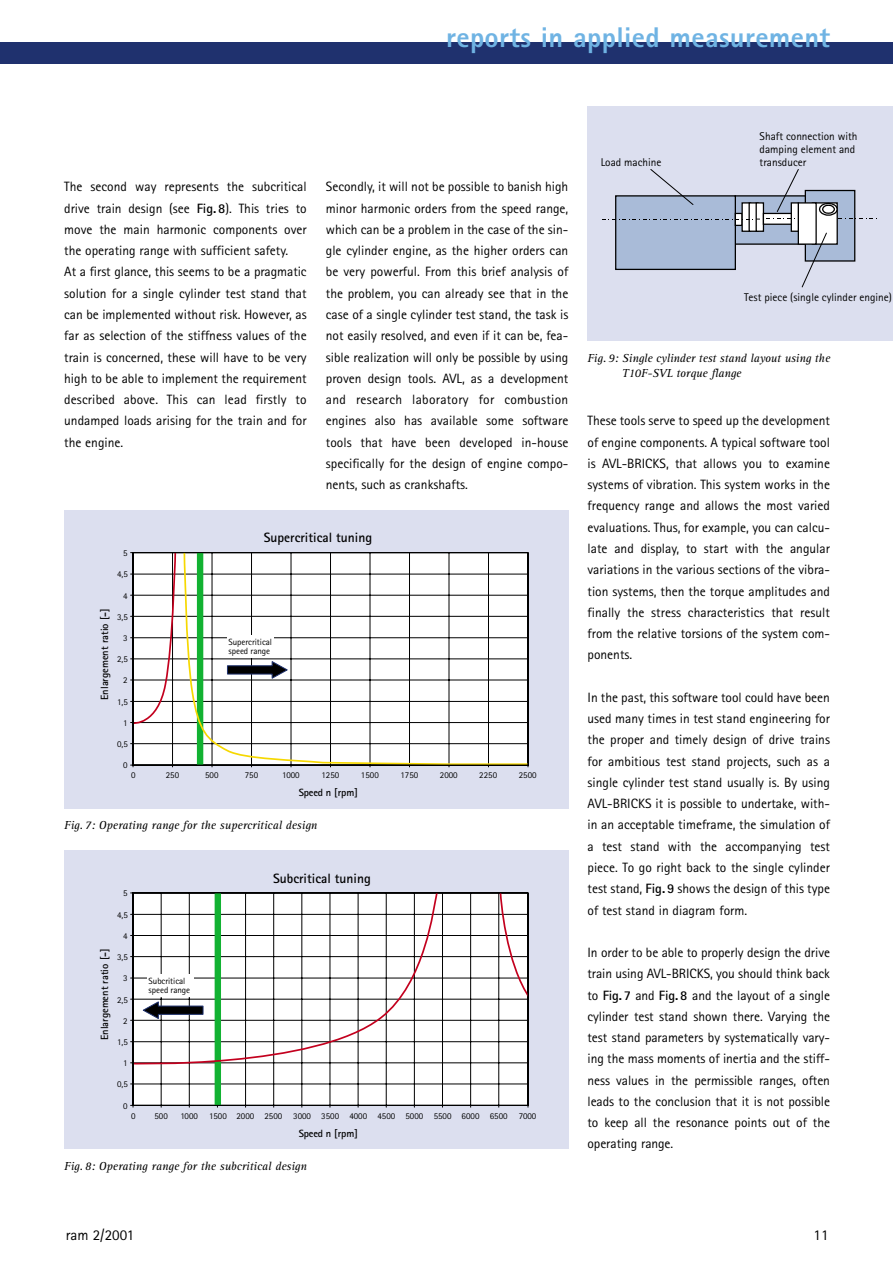
<style>
.page{position:relative;width:893px;height:1262px;background:#fff}
.page>*{position:absolute;margin:0;border:0;box-sizing:border-box;transform-origin:0 0}
.t1{font:800 28.5px "Rotis Sans Serif";letter-spacing:.01em;color:#6fb3e3}
.t2{font:15px "Rotis Sans Serif";color:#000}
.t3{font:13.5px/21.3px "Rotis Sans Serif";color:#000;text-align:justify}
.t4{font:700 13.5px "Rotis Sans Serif";color:#000}
.t5{font:italic 12px/15px "Rotis Serif";color:#000}
.t6{font:11.25px/12.8px "Rotis Sans Serif";color:#000}
.t7{font:700 10.5px "Rotis Sans Serif";color:#000}
.t8{font:9px/9px "Rotis Sans Serif";color:#000}
.s1{font-weight:700}
</style>
<div class="page">
<div style="left:0;top:43px;width:892px;height:21px;background:#1f316e"></div>
<div style="left:64px;top:510px;width:504px;height:298px;background:#dcdfef"></div>
<svg style="left:132px;top:552px;width:397px;height:214px"></svg>
<svg style="left:227px;top:661px;width:61px;height:17px"></svg>
<div style="left:227px;top:635px;width:47px;height:22px;background:#fff"></div>
<div style="left:587px;top:106px;width:305px;height:234px;background:#dcdfef"></div>
<svg style="left:602px;top:169px;width:275px;height:119px"></svg>
<div style="left:64px;top:850px;width:504px;height:298px;background:#dcdfef"></div>
<svg style="left:132px;top:892px;width:397px;height:214px"></svg>
<h1 class="t1" style="left:446px;top:27px;width:385px">reports in applied measurement</h1>
<p class="t3" style="left:64px;top:177px;width:244px;text-align:left">The second way represents the subcritical drive train design (see <span class="s1">Fig.8</span>). This tries to move the main harmonic components over the operating range with sufficient safety.<br>At a first glance, this seems to be a pragmatic solution for a single cylinder test stand that can be implemented without risk. However, as far as selection of the stiffness values of the train is concerned, these will have to be very high to be able to implement the requirement described above. This can lead firstly to undamped loads arising for the train and for the engine.</p>
<p class="t3" style="left:326px;top:177px;width:244px">Secondly, it will not be possible to banish high minor harmonic orders from the speed range, which can be a problem in the case of the sin&shy;gle cylinder engine, as the higher orders can be very powerful. From this brief analysis of the problem, you can already see that in the case of a single cylinder test stand, the task is not easily resolved, and even if it can be, fea&shy;sible realization will only be possible by using proven design tools. AVL, as a development and research laboratory for combustion engines also has available some software tools that have been developed in-house specifically for the design of engine compo&shy;nents, such as crankshafts.</p>
<p class="t8" style="left:123px;top:549px;width:6px">5</p>
<p class="t8" style="left:117px;top:571px;width:12px">4,5</p>
<p class="t8" style="left:123px;top:592px;width:6px">4</p>
<p class="t7" style="left:101px;top:700px;width:93px;rotate:-90deg">Enlargement ratio [-]</p>
<p class="t8" style="left:117px;top:613px;width:12px">3,5</p>
<p class="t8" style="left:123px;top:634px;width:6px">3</p>
<p class="t8" style="left:117px;top:655px;width:12px">2,5</p>
<p class="t8" style="left:123px;top:676px;width:6px">2</p>
<p class="t8" style="left:117px;top:698px;width:12px">1,5</p>
<p class="t8" style="left:123px;top:719px;width:6px">1</p>
<p class="t8" style="left:117px;top:740px;width:12px">0,5</p>
<p class="t8" style="left:123px;top:762px;width:6px">0</p>
<p class="t4" style="left:264px;top:533px;width:110px">Supercritical tuning</p>
<p class="t8" style="left:228px;top:638px;width:45px">Supercritical speed range</p>
<p class="t8" style="left:131px;top:772px;width:6px">0</p>
<p class="t8" style="left:166px;top:772px;width:15px">250</p>
<p class="t8" style="left:205px;top:772px;width:15px">500</p>
<p class="t8" style="left:245px;top:772px;width:15px">750</p>
<p class="t8" style="left:282px;top:772px;width:19px">1000</p>
<p class="t8" style="left:321px;top:772px;width:19px">1250</p>
<p class="t8" style="left:361px;top:772px;width:19px">1500</p>
<p class="t8" style="left:400px;top:772px;width:19px">1750</p>
<p class="t8" style="left:440px;top:772px;width:19px">2000</p>
<p class="t8" style="left:479px;top:772px;width:19px">2250</p>
<p class="t8" style="left:518px;top:772px;width:19px">2500</p>
<p class="t7" style="left:299px;top:789px;width:61px">Speed n [rpm]</p>
<p class="t5" style="left:64px;top:819px;width:255px">Fig.7: Operating range for the supercritical design</p>
<p class="t8" style="left:123px;top:889px;width:6px">5</p>
<p class="t8" style="left:117px;top:911px;width:12px">4,5</p>
<p class="t8" style="left:123px;top:932px;width:6px">4</p>
<p class="t7" style="left:101px;top:1040px;width:93px;rotate:-90deg">Enlargement ratio [-]</p>
<p class="t8" style="left:117px;top:953px;width:12px">3,5</p>
<p class="t8" style="left:123px;top:974px;width:6px">3</p>
<p class="t8" style="left:117px;top:996px;width:12px">2,5</p>
<p class="t8" style="left:123px;top:1017px;width:6px">2</p>
<p class="t8" style="left:117px;top:1038px;width:12px">1,5</p>
<p class="t8" style="left:123px;top:1059px;width:6px">1</p>
<p class="t8" style="left:117px;top:1080px;width:12px">0,5</p>
<p class="t8" style="left:123px;top:1102px;width:6px">0</p>
<p class="t8" style="left:149px;top:977px;width:43px">Subcritical speed range</p>
<p class="t4" style="left:273px;top:873px;width:99px">Subcritical tuning</p>
<p class="t8" style="left:131px;top:1112px;width:6px">0</p>
<p class="t8" style="left:154px;top:1112px;width:15px">500</p>
<p class="t8" style="left:180px;top:1112px;width:328px">1000 1500 2000 2500 3000 3500 4000 4500 5000 5500 6000 6500</p>
<p class="t8" style="left:519px;top:1112px;width:19px">7000</p>
<p class="t7" style="left:299px;top:1129px;width:61px">Speed n [rpm]</p>
<p class="t5" style="left:64px;top:1159px;width:244px">Fig.8: Operating range for the subcritical design</p>
<p class="t6" style="left:600px;top:157px;width:62px">Load machine</p>
<p class="t6" style="left:759px;top:131px;width:99px">Shaft connection with damping element and transducer</p>
<p class="t6" style="left:744px;top:292px;width:149px">Test piece (single cylinder engine)</p>
<p class="t5" style="left:622px;top:351px;width:209px;text-indent:-35px">Fig.9: Single cylinder test stand layout using the<br>T10F-SVL torque flange</p>
<p class="t3" style="left:587px;top:411px;width:244px">These tools serve to speed up the development of engine components. A typical software tool is AVL-BRICKS, that allows you to examine systems of vibration. This system works in the frequency range and allows the most varied evaluations. Thus, for example, you can calcu&shy;late and display, to start with the angular variations in the various sections of the vibra&shy;tion systems, then the torque amplitudes and finally the stress characteristics that result from the relative torsions of the system com&shy;ponents.</p>
<p class="t3" style="left:587px;top:688px;width:244px">In the past, this software tool could have been used many times in test stand engineering for the proper and timely design of drive trains for ambitious test stand projects, such as a single cylinder test stand usually is. By using AVL-BRICKS it is possible to undertake, with&shy;in an acceptable timeframe, the simulation of a test stand with the accompanying test piece. To go right back to the single cylinder test stand, <span class="s1">Fig.9</span> shows the design of this type of test stand in diagram form.</p>
<p class="t3" style="left:587px;top:943px;width:244px">In order to be able to properly design the drive train using AVL-BRICKS, you should think back to <span class="s1">Fig.7</span> and <span class="s1">Fig.8</span> and the layout of a single cylinder test stand shown there. Varying the test stand parameters by systematically vary&shy;ing the mass moments of inertia and the stiff&shy;ness values in the permissible ranges, often leads to the conclusion that it is not possible to keep all the resonance points out of the operating range.</p>
<p class="t2" style="left:66px;top:1229px;width:70px">ram 2/2001</p>
<p class="t2" style="left:813px;top:1229px;width:16px">11</p>
</div>
